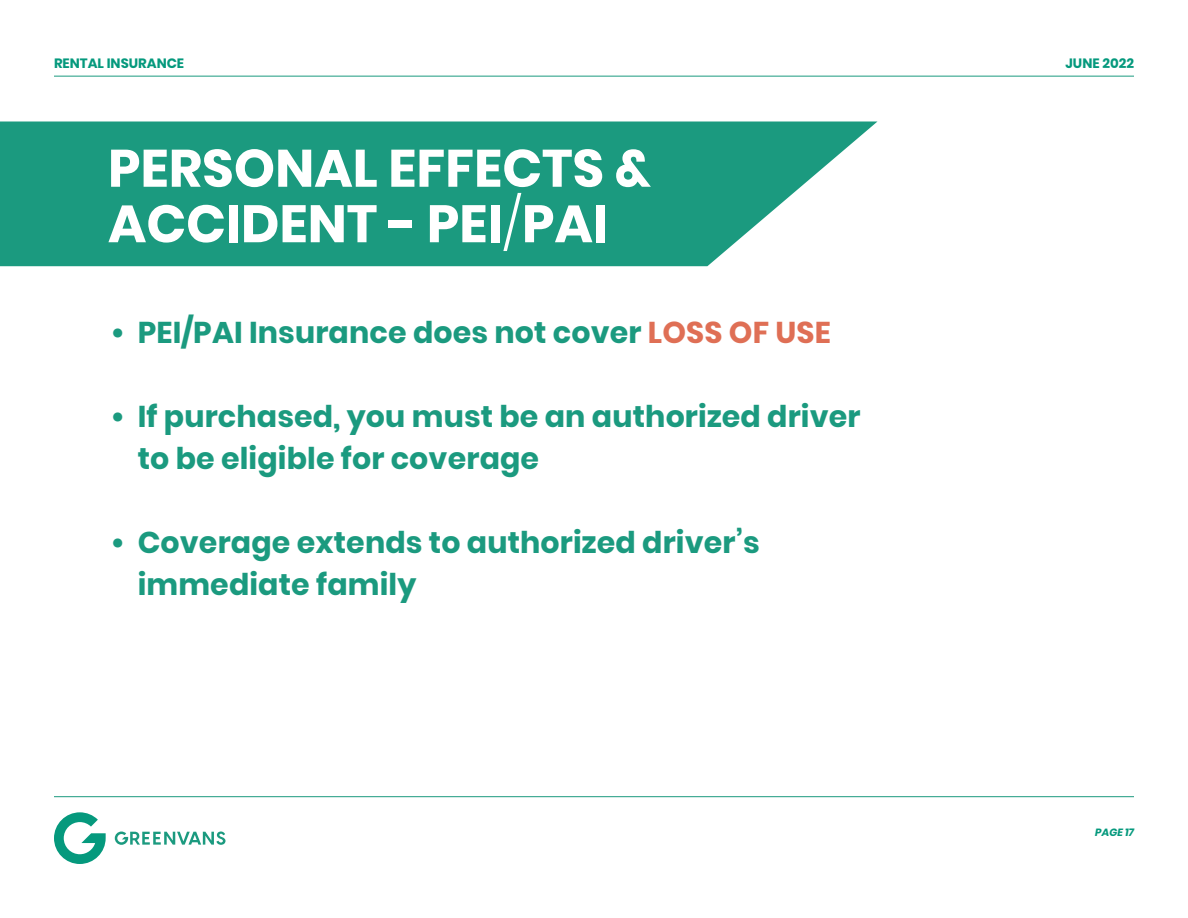
<style>
.page{position:relative;width:1188px;height:918px;background:#fff}
.page>*{position:absolute;margin:0;border:0;box-sizing:border-box;transform-origin:0 0}
.t1{font:700 52.5px "Poppins";color:#fff}
.t2{font:700 30px/42px "Poppins";letter-spacing:.005em;color:#1b9a7f}
.t3{font:700 13.5px "Poppins";color:#05997d}
.t4{font:italic 700 10.5px "Poppins";color:#05997d}
.s1{font-weight:300}
.s2{color:#df6f55}
</style>
<div class="page">
<hr style="left:54px;top:76px;width:1080px;height:1px;background:#1b9a7f">
<hr style="left:54px;top:796px;width:1080px;height:1px;background:#1b9a7f">
<svg style="left:54px;top:812px;width:52px;height:52px"></svg>
<svg style="left:115px;top:832px;width:110px;height:13px"></svg>
<svg style="left:0;top:122px;width:877px;height:144px;background:#30a38b"></svg>
<p class="t3" style="left:54px;top:56px;width:132px">RENTAL INSURANCE</p>
<p class="t3" style="left:1066px;top:56px;width:70px">JUNE 2022</p>
<p class="t1" style="left:108px;top:138px;width:545px">PERSONAL EFFECTS &amp;</p>
<p class="t1" style="left:108px;top:193px;width:502px">ACCIDENT - PEI<span class="s1">/</span>PAI</p>
<p class="t2" style="left:111px;top:312px;width:722px">• PEI/PAI Insurance does not cover <span class="s2">LOSS OF USE</span></p>
<p class="t2" style="left:138px;top:396px;width:724px;text-indent:-27px">• If purchased, you must be an authorized driver to be eligible for coverage</p>
<p class="t2" style="left:138px;top:522px;width:624px;text-indent:-27px">• Coverage extends to authorized driver’s immediate family</p>
<p class="t4" style="left:1095px;top:826px;width:40px">PAGE 17</p>
</div>
